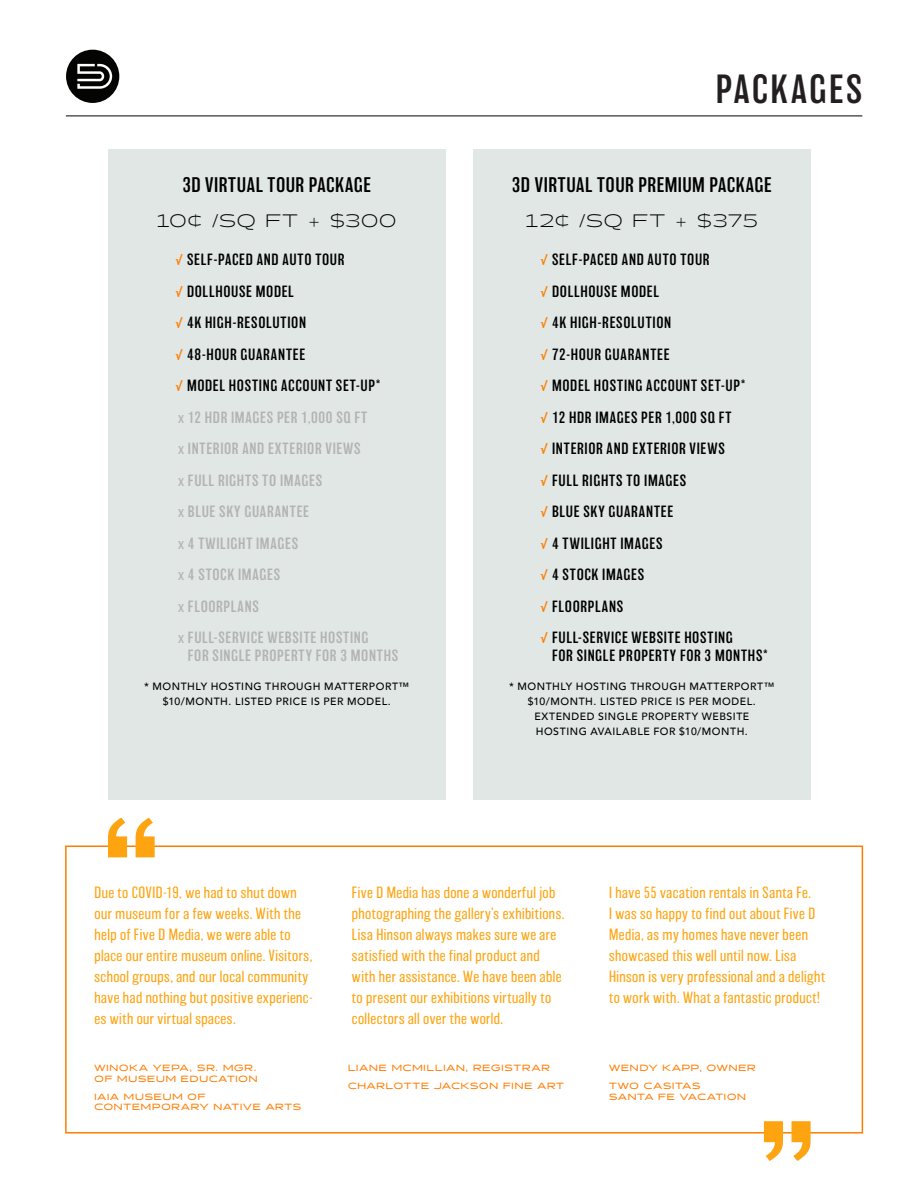
<style>
.page{position:relative;width:918px;height:1188px;background:#fff}
.page>*{position:absolute;margin:0;border:0;box-sizing:border-box;transform-origin:0 0}
.Section_Heading_1{font:300 37.5px "Balboa";letter-spacing:.06em;color:#231f20}
.Package_Add-on_Headi{font:300 19.5px "Balboa";letter-spacing:.025em;color:#000}
.Price{font:300 18px "Halogen";letter-spacing:.045em;color:#000}
.Quote_Text{font:200 15px/21px "Balboa";letter-spacing:.03em;color:#fda410}
.Package_Inclusion{font:300 15px/18px "Balboa";letter-spacing:.045em;color:#000}
.Package_Inclusion_Gr{font:300 15px/18px "Balboa";letter-spacing:.045em;color:#b3b3b3}
.caveats{font:500 10.5px/15px "Avenir";letter-spacing:.05em;color:#000;text-align:center}
.Quote_Credit{font:500 9px/10.8px "Halogen";letter-spacing:.095em;color:#ff7c00}
.s1{color:#ff7c00}
.s2{font-weight:200}
</style>
<div class="page">
<svg style="left:66px;top:50px;width:53px;height:53px"></svg>
<hr style="left:66px;top:115px;width:796px;height:1px;background:#231f20">
<div style="left:108px;top:150px;width:338px;height:650px;background:#e0e7e4"></div>
<div style="left:473px;top:150px;width:338px;height:650px;background:#e0e7e4"></div>
<div style="left:65px;top:846px;width:798px;height:288px;border:2px solid #ff7c00"></div>
<svg style="left:108px;top:818px;width:19px;height:39px"></svg>
<svg style="left:136px;top:818px;width:19px;height:39px"></svg>
<svg style="left:764px;top:1121px;width:19px;height:40px"></svg>
<svg style="left:792px;top:1121px;width:19px;height:40px"></svg>
<p class="Package_Add-on_Headi" style="left:182px;top:175px;width:190px">3D VIRTUAL TOUR PACKAGE</p>
<p class="Price" style="left:157px;top:210px;width:241px">10¢ /SQ FT + $300</p>
<p class="Package_Inclusion" style="left:176px;top:251px;width:170px"><span class="s1">√</span> SELF-PACED AND AUTO TOUR</p>
<p class="Package_Inclusion" style="left:176px;top:283px;width:120px"><span class="s1">√</span> DOLLHOUSE MODEL</p>
<p class="Package_Inclusion" style="left:176px;top:314px;width:132px"><span class="s1">√</span> 4K HIGH-RESOLUTION</p>
<p class="Package_Inclusion" style="left:176px;top:346px;width:131px"><span class="s1">√</span> 48-HOUR GUARANTEE</p>
<p class="Package_Inclusion" style="left:176px;top:377px;width:206px"><span class="s1">√</span> MODEL HOSTING ACCOUNT SET-UP*</p>
<p class="Package_Inclusion_Gr" style="left:178px;top:409px;width:190px"><span class="s2">x</span> 12 HDR IMAGES PER 1,000 SQ FT</p>
<p class="Package_Inclusion_Gr" style="left:178px;top:440px;width:184px"><span class="s2">x</span> INTERIOR AND EXTERIOR VIEWS</p>
<p class="Package_Inclusion_Gr" style="left:178px;top:472px;width:145px"><span class="s2">x</span> FULL RIGHTS TO IMAGES</p>
<p class="Package_Inclusion_Gr" style="left:178px;top:503px;width:132px"><span class="s2">x</span> BLUE SKY GUARANTEE</p>
<p class="Package_Inclusion_Gr" style="left:178px;top:535px;width:122px"><span class="s2">x</span> 4 TWILIGHT IMAGES</p>
<p class="Package_Inclusion_Gr" style="left:178px;top:566px;width:103px"><span class="s2">x</span> 4 STOCK IMAGES</p>
<p class="Package_Inclusion_Gr" style="left:178px;top:598px;width:82px"><span class="s2">x</span> FLOORPLANS</p>
<p class="Package_Inclusion_Gr" style="left:188px;top:629px;width:212px;text-indent:-10px"><span class="s2">x</span> FULL-SERVICE WEBSITE HOSTING<br>FOR SINGLE PROPERTY FOR 3 MONTHS</p>
<p class="caveats" style="left:144px;top:678px;width:267px">* MONTHLY HOSTING THROUGH MATTERPORT™ $10/MONTH. LISTED PRICE IS PER MODEL.</p>
<p class="Section_Heading_1" style="left:716px;top:69px;width:148px">PACKAGES</p>
<p class="Package_Add-on_Headi" style="left:512px;top:175px;width:261px">3D VIRTUAL TOUR PREMIUM PACKAGE</p>
<p class="Price" style="left:526px;top:210px;width:233px">12¢ /SQ FT + $375</p>
<p class="Package_Inclusion" style="left:541px;top:251px;width:170px"><span class="s1">√</span> SELF-PACED AND AUTO TOUR</p>
<p class="Package_Inclusion" style="left:541px;top:283px;width:120px"><span class="s1">√</span> DOLLHOUSE MODEL</p>
<p class="Package_Inclusion" style="left:541px;top:314px;width:132px"><span class="s1">√</span> 4K HIGH-RESOLUTION</p>
<p class="Package_Inclusion" style="left:541px;top:346px;width:130px"><span class="s1">√</span> 72-HOUR GUARANTEE</p>
<p class="Package_Inclusion" style="left:541px;top:377px;width:206px"><span class="s1">√</span> MODEL HOSTING ACCOUNT SET-UP*</p>
<p class="Package_Inclusion" style="left:541px;top:409px;width:192px"><span class="s1">√</span> 12 HDR IMAGES PER 1,000 SQ FT</p>
<p class="Package_Inclusion" style="left:541px;top:440px;width:186px"><span class="s1">√</span> INTERIOR AND EXTERIOR VIEWS</p>
<p class="Package_Inclusion" style="left:541px;top:472px;width:147px"><span class="s1">√</span> FULL RIGHTS TO IMAGES</p>
<p class="Package_Inclusion" style="left:541px;top:503px;width:134px"><span class="s1">√</span> BLUE SKY GUARANTEE</p>
<p class="Package_Inclusion" style="left:541px;top:535px;width:123px"><span class="s1">√</span> 4 TWILIGHT IMAGES</p>
<p class="Package_Inclusion" style="left:541px;top:566px;width:105px"><span class="s1">√</span> 4 STOCK IMAGES</p>
<p class="Package_Inclusion" style="left:541px;top:598px;width:84px"><span class="s1">√</span> FLOORPLANS</p>
<p class="Package_Inclusion" style="left:552px;top:629px;width:217px;text-indent:-12px"><span class="s1">√</span> FULL-SERVICE WEBSITE HOSTING<br>FOR SINGLE PROPERTY FOR 3 MONTHS*</p>
<p class="caveats" style="left:509px;top:678px;width:267px">* MONTHLY HOSTING THROUGH MATTERPORT™ $10/MONTH. LISTED PRICE IS PER MODEL.<br>EXTENDED SINGLE PROPERTY WEBSITE HOSTING AVAILABLE FOR $10/MONTH.</p>
<p class="Quote_Text" style="left:94px;top:882px;width:220px">Due to COVID-19, we had to shut down our museum for a few weeks. With the help of Five D Media, we were able to place our entire museum online. Visitors, school groups, and our local community have had nothing but positive experienc&shy;es with our virtual spaces.</p>
<p class="Quote_Text" style="left:352px;top:882px;width:214px">Five D Media has done a wonderful job photographing the gallery’s exhibitions.<br>Lisa Hinson always makes sure we are satisfied with the final product and with her assistance. We have been able to present our exhibitions virtually to collectors all over the world.</p>
<p class="Quote_Text" style="left:609px;top:882px;width:218px">I have 55 vacation rentals in Santa Fe.<br>I was so happy to find out about Five D Media, as my homes have never been showcased this well until now. Lisa Hinson is very professional and a delight to work with. What a fantastic product!</p>
<p class="Quote_Credit" style="left:94px;top:1063px;width:165px">WINOKA YEPA, SR. MGR.<br>OF MUSEUM EDUCATION</p>
<p class="Quote_Credit" style="left:94px;top:1091px;width:208px">IAIA MUSEUM OF<br>CONTEMPORARY NATIVE ARTS</p>
<p class="Quote_Credit" style="left:348px;top:1063px;width:203px">LIANE MCMILLIAN, REGISTRAR</p>
<p class="Quote_Credit" style="left:348px;top:1081px;width:218px">CHARLOTTE JACKSON FINE ART</p>
<p class="Quote_Credit" style="left:609px;top:1063px;width:148px">WENDY KAPP, OWNER</p>
<p class="Quote_Credit" style="left:609px;top:1081px;width:138px">TWO CASITAS<br>SANTA FE VACATION</p>
</div>
